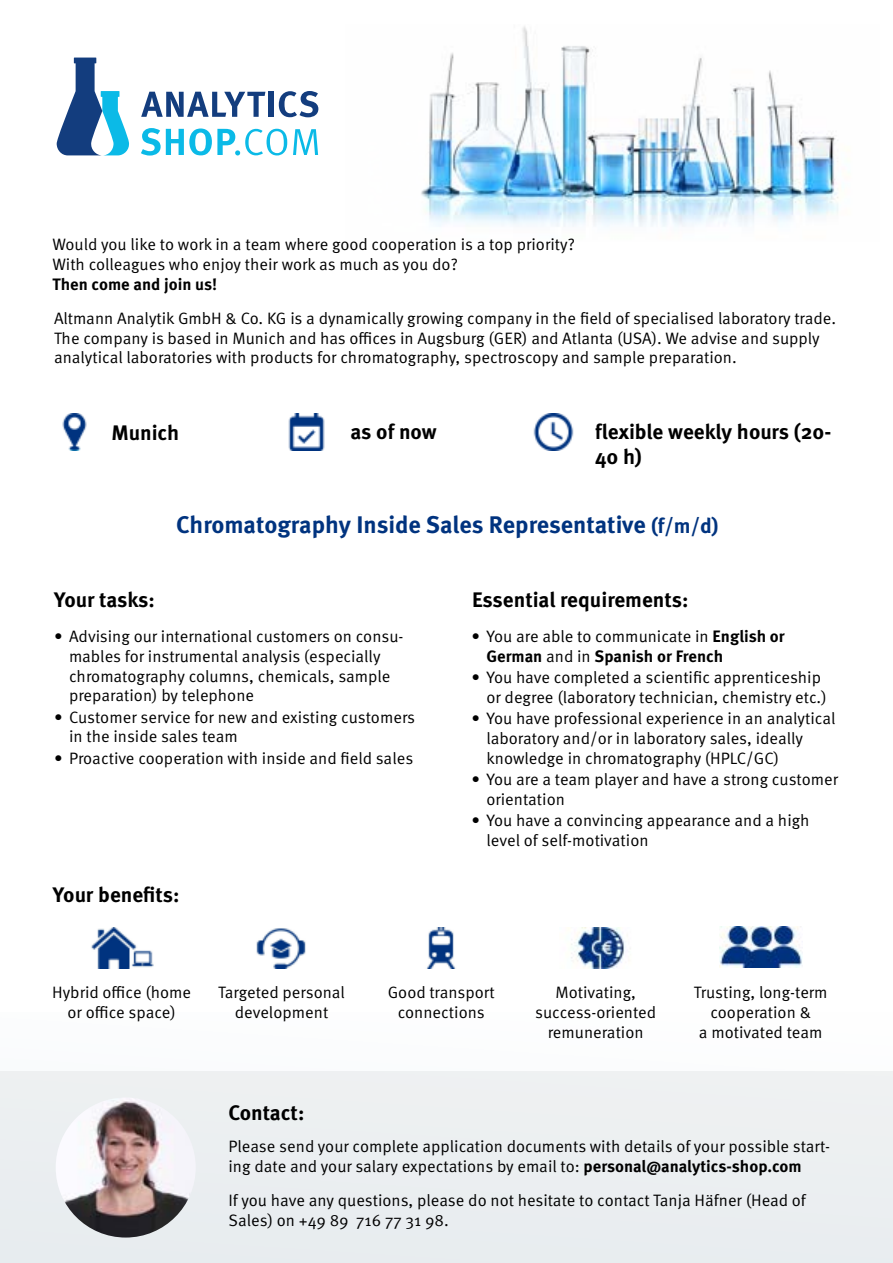
<style>
.page{position:relative;width:893px;height:1263px;background:#fff}
.page>*{position:absolute;margin:0;border:0;box-sizing:border-box;transform-origin:0 0}
.t1{font:700 24px "Meta OT";color:#00337f}
.t2{font:700 21px/25.2px "Meta OT";color:#000}
.t3{font:16.5px/19.8px "Meta OT Norm";color:#000}
.t4{font:700 16.5px "Meta OT";color:#000}
.s1{font-size:21px}
.s2{font-family:"Meta OT";font-weight:700}
.s3{font-family:"Meta OT Norm";font-weight:400}
</style>
<div class="page">
<img style="left:421px;top:26px;width:418px;height:201px">
<img style="left:91px;top:927px;width:63px;height:41px">
<img style="left:256px;top:928px;width:50px;height:40px">
<img style="left:427px;top:927px;width:29px;height:41px">
<img style="left:719px;top:926px;width:83px;height:42px">
<img style="left:568px;top:927px;width:57px;height:41px">
<img style="left:62px;top:414px;width:25px;height:37px">
<img style="left:288px;top:413px;width:37px;height:37px">
<img style="left:533px;top:414px;width:41px;height:37px">
<div style="left:0;top:1071px;width:892px;height:192px;background:#ebeff1"></div>
<svg style="left:57px;top:58px;width:72px;height:97px"></svg>
<svg style="left:293px;top:129px;width:25px;height:26px"></svg>
<svg style="left:141px;top:128px;width:146px;height:28px"></svg>
<svg style="left:279px;top:91px;width:39px;height:26px"></svg>
<div style="left:269px;top:92px;width:5px;height:25px;background:#133d7e"></div>
<svg style="left:141px;top:92px;width:124px;height:25px"></svg>
<img style="left:56px;top:1097px;width:140px;height:140px;border-radius:70px">
<p class="t3" style="left:52px;top:235px;width:524px">Would you like to work in a team where good cooperation is a top priority?<br>With colleagues who enjoy their work as much as you do?</p>
<p class="t4" style="left:52px;top:274px;width:166px">Then come and join us!</p>
<p class="t3" style="left:54px;top:308px;width:784px">Altmann Analytik GmbH &amp; Co. KG is a dynamically growing company in the field of specialised laboratory trade.<br>The company is based in Munich and has offices in Augsburg (GER) and Atlanta (USA). We advise and supply analytical laboratories with products for chromatography, spectroscopy and sample preparation.</p>
<p class="t2" style="left:111px;top:421px;width:69px">Munich</p>
<p class="t2" style="left:350px;top:419px;width:88px">as of now</p>
<p class="t2" style="left:595px;top:419px;width:238px">flexible weekly hours (20-<br>40 h)</p>
<h1 class="t1" style="left:176px;top:511px;width:544px">Chromatography Inside Sales Representative <span class="s1">(f/m/d)</span></h1>
<p class="t2" style="left:54px;top:588px;width:102px">Your tasks:</p>
<p class="t2" style="left:472px;top:588px;width:218px">Essential requirements:</p>
<p class="t3" style="left:69px;top:627px;width:336px;text-indent:-15px">• Advising our international customers on consu&shy;mables for instrumental analysis (especially chromatography columns, chemicals, sample preparation) by telephone</p>
<p class="t3" style="left:69px;top:707px;width:348px;text-indent:-15px">• Customer service for new and existing customers in the inside sales team</p>
<p class="t3" style="left:54px;top:748px;width:361px">• Proactive cooperation with inside and field sales</p>
<p class="t2" style="left:53px;top:883px;width:128px">Your benefits:</p>
<p class="t3" style="left:471px;top:627px;width:315px">• You are able to communicate in <span class="s2">English or</span></p>
<p class="t4" style="left:486px;top:646px;width:238px">German <span class="s3">and in</span> Spanish or French</p>
<p class="t3" style="left:486px;top:668px;width:342px;text-indent:-15px">• You have completed a scientific apprenticeship or degree (laboratory technician, chemistry etc.)</p>
<p class="t3" style="left:486px;top:709px;width:351px;text-indent:-15px">• You have professional experience in an analytical laboratory and/or in laboratory sales, ideally knowledge in chromatography (HPLC/GC)</p>
<p class="t3" style="left:486px;top:770px;width:353px;text-indent:-15px">• You are a team player and have a strong customer orientation</p>
<p class="t3" style="left:486px;top:811px;width:325px;text-indent:-15px">• You have a convincing appearance and a high level of self-motivation</p>
<p class="t3" style="left:52px;top:983px;width:141px;text-align:center">Hybrid office (home or office space)</p>
<p class="t3" style="left:218px;top:983px;width:128px;text-align:center">Targeted personal development</p>
<p class="t3" style="left:388px;top:983px;width:109px;text-align:center">Good transport connections</p>
<p class="t3" style="left:694px;top:983px;width:136px;text-align:center">Trusting, long-term cooperation &amp;<br>a motivated team</p>
<p class="t3" style="left:535px;top:983px;width:123px;text-align:center">Motivating, success-oriented remuneration</p>
<p class="t2" style="left:228px;top:1101px;width:77px">Contact:</p>
<p class="t3" style="left:228px;top:1137px;width:603px">Please send your complete application documents with details of your possible start&shy;ing date and your salary expectations by email to: <span class="s2">personal@analytics-shop.com</span></p>
<p class="t3" style="left:228px;top:1191px;width:579px">If you have any questions, please do not hesitate to contact Tanja Häfner (Head of<br>Sales) on +49 89 716 77 31 98.</p>
</div>
